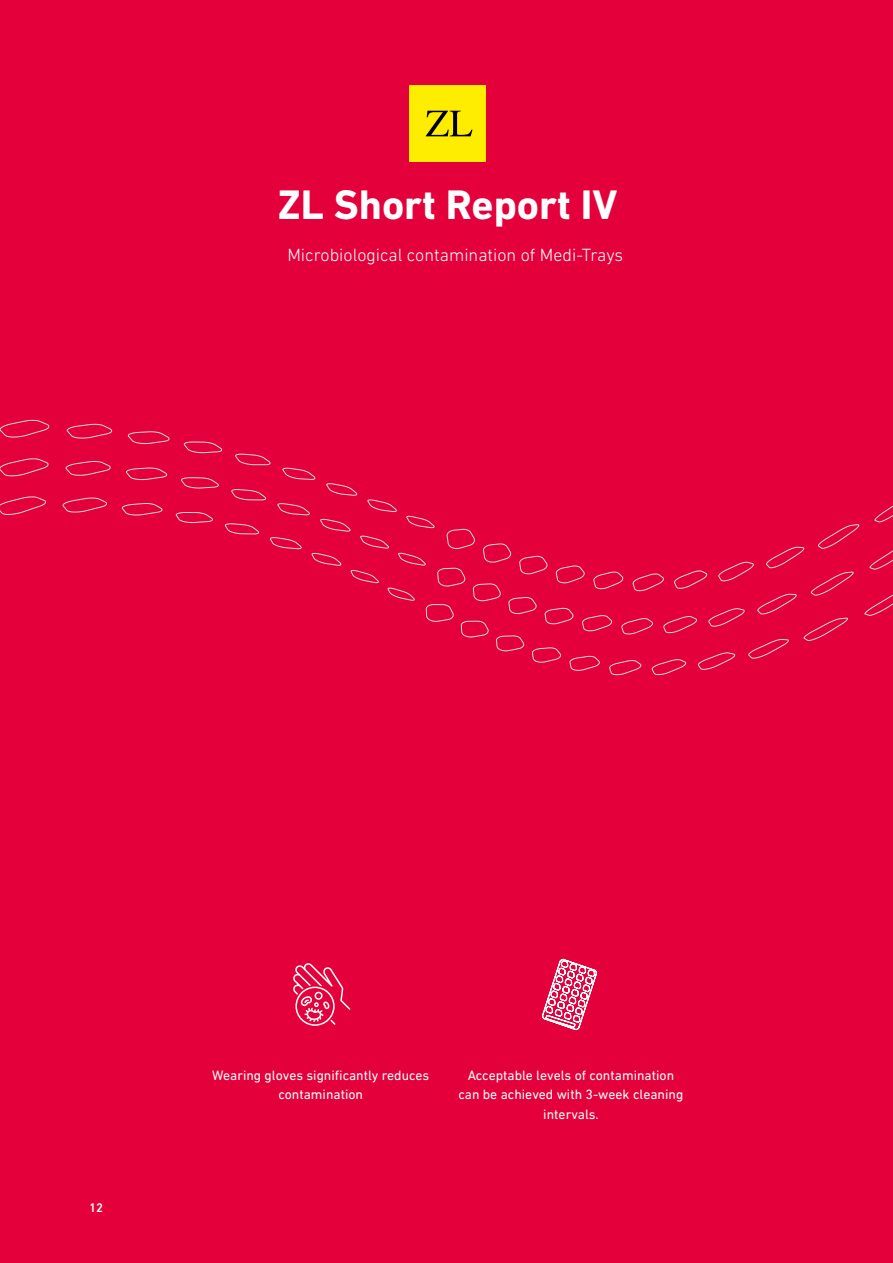
<style>
.page{position:relative;width:893px;height:1263px;background:#e4003a}
.page>*{position:absolute;margin:0;border:0;box-sizing:border-box;transform-origin:0 0}
.t1{font:700 42px "DIN Next LT Pro";color:#fff}
.t2{font:300 18px "DIN Next LT Pro";color:#fff}
.t3{font:13.8px/19.5px "DIN Next LT Pro";color:#fff;text-align:center}
.t4{font:500 12.75px "DIN Next LT Pro";color:#fff}
</style>
<div class="page">
<svg style="left:0;top:420px;width:893px;height:255px"></svg>
<div style="left:409px;top:85px;width:77px;height:77px;background:#ffed00"></div>
<svg style="left:426px;top:111px;width:46px;height:25px"></svg>
<svg style="left:542px;top:958px;width:55px;height:73px"></svg>
<svg style="left:293px;top:963px;width:57px;height:63px"></svg>
<h1 class="t1" style="left:278px;top:180px;width:341px">ZL Short Report IV</h1>
<h2 class="t2" style="left:287px;top:244px;width:337px">Microbiological contamination of Medi-Trays</h2>
<p class="t4" style="left:89px;top:1200px;width:15px">12</p>
<p class="t3" style="left:212px;top:1065px;width:219px">Wearing gloves significantly reduces contamination</p>
<p class="t3" style="left:459px;top:1065px;width:226px">Acceptable levels of contamination can be achieved with 3-week cleaning intervals.</p>
</div>
